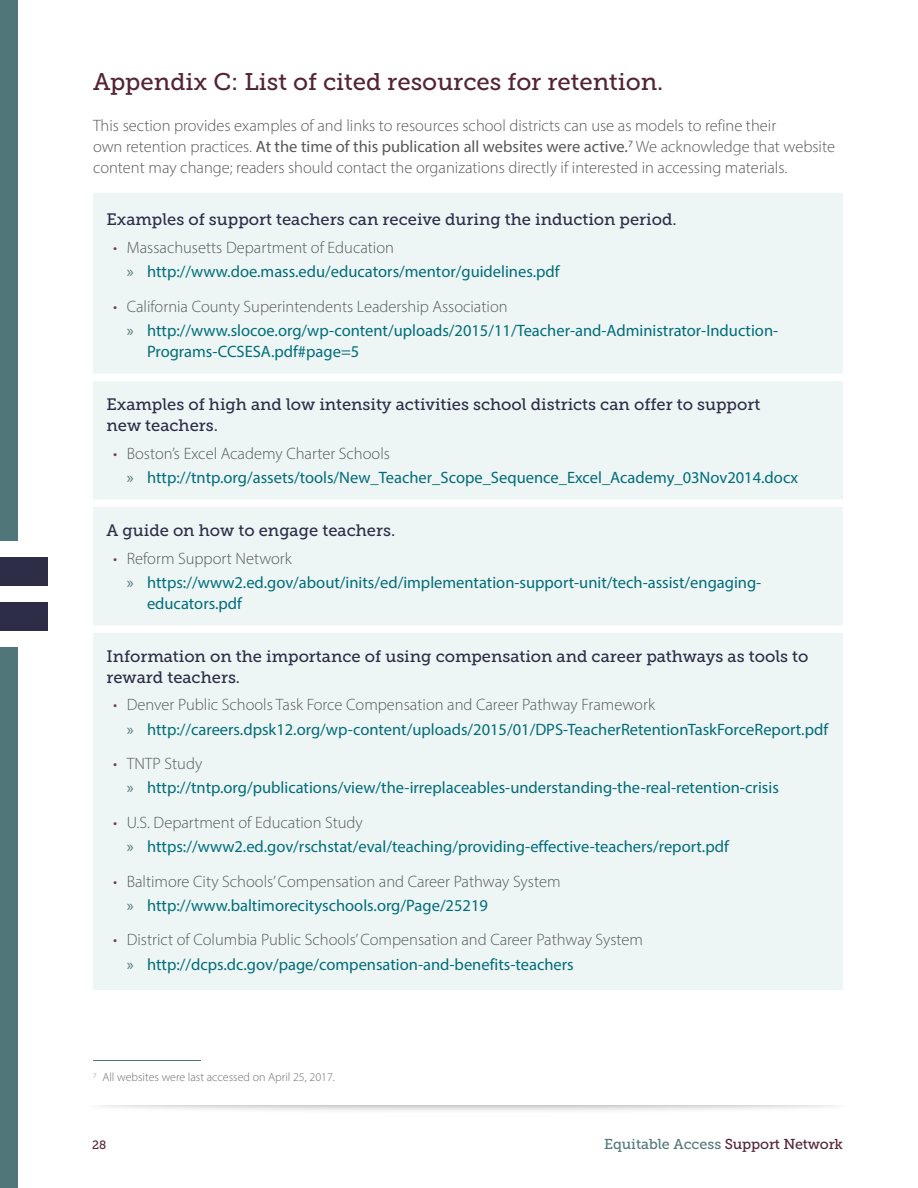
<style>
.page{position:relative;width:918px;height:1188px;background:#fff}
.page>*{position:absolute;margin:0;border:0;box-sizing:border-box;transform-origin:0 0}
.title_level_2{font:24px "Museo Slab 500";color:#542336}
.t1{font:16.5px/21px "Myriad Pro";color:#006d7a}
.title_level_2-2{font:300 16.5px/21px "Myriad Pro";color:#57585a}
.title_level_2-3{font:16.5px/21px "Museo Slab 500";color:#2d2d48}
.t2{font:14.25px "Museo Slab 500";letter-spacing:-.01em;color:#53777a}
.t3{font:300 12px "Myriad Pro";color:#6c6d70}
.t4{font:12px "Museo Slab 500";color:#542336}
.s1{font-weight:400}
.s2{color:#6c434e}
.s3{color:#507679}
.s4{color:#532337}
</style>
<div class="page">
<div style="left:0;top:0;width:18px;height:541px;background:#507679"></div>
<div style="left:0;top:557px;width:48px;height:29px;background:#2d2d48"></div>
<div style="left:0;top:602px;width:48px;height:29px;background:#2d2d48"></div>
<div style="left:0;top:647px;width:18px;height:541px;background:#507679"></div>
<div style="left:84px;top:1088px;width:767px;height:26px;background:#808083;opacity:.75"></div>
<div style="left:54px;top:1082px;width:827px;height:24px;background:#fff"></div>
<div style="left:93px;top:193px;width:750px;height:797px;background:#eef5f5"></div>
<div style="left:93px;top:374px;width:750px;height:7px;background:#fff"></div>
<div style="left:93px;top:499px;width:750px;height:8px;background:#fff"></div>
<div style="left:93px;top:625px;width:750px;height:8px;background:#fff"></div>
<hr style="left:93px;top:1060px;width:108px;height:1px;background:#507679">
<p class="title_level_2" style="left:93px;top:68px;width:572px">Appendix C: List of cited resources for retention.</p>
<p class="title_level_2-2" style="left:93px;top:115px;width:744px">This section provides examples of and links to resources school districts can use as models to refine their<br>own retention practices. <span class="s1">At the time of this publication all websites were active.</span><sup>7</sup> We acknowledge that website content may change; readers should contact the organizations directly if interested in accessing materials.</p>
<p class="title_level_2-3" style="left:106px;top:209px;width:572px">Examples of support teachers can receive during the induction period.</p>
<p class="title_level_2-2" style="left:113px;top:237px;width:282px"><span class="s2">•</span> Massachusetts Department of Education</p>
<p class="t1" style="left:127px;top:261px;width:434px"><span class="s3">»</span> http://www.doe.mass.edu/educators/mentor/guidelines.pdf</p>
<p class="title_level_2-2" style="left:113px;top:296px;width:396px"><span class="s2">•</span> California County Superintendents Leadership Association</p>
<p class="t1" style="left:147px;top:320px;width:633px;text-indent:-20px"><span class="s3">»</span> http://www.slocoe.org/wp-content/uploads/2015/11/Teacher-and-Administrator-Induction-<br>Programs-CCSESA.pdf#page=5</p>
<p class="title_level_2-3" style="left:106px;top:394px;width:655px">Examples of high and low intensity activities school districts can offer to support new teachers.</p>
<p class="title_level_2-2" style="left:113px;top:443px;width:278px"><span class="s2">•</span> Boston’s Excel Academy Charter Schools</p>
<p class="t1" style="left:127px;top:467px;width:673px"><span class="s3">»</span> http://tntp.org/assets/tools/New_Teacher_Scope_Sequence_Excel_Academy_03Nov2014.docx</p>
<p class="title_level_2-3" style="left:106px;top:520px;width:290px">A guide on how to engage teachers.</p>
<p class="title_level_2-2" style="left:113px;top:547px;width:180px"><span class="s2">•</span> Reform Support Network</p>
<p class="t1" style="left:147px;top:572px;width:616px;text-indent:-20px"><span class="s3">»</span> https://www2.ed.gov/about/inits/ed/implementation-support-unit/tech-assist/engaging&shy;educators.pdf</p>
<p class="title_level_2-3" style="left:106px;top:646px;width:704px">Information on the importance of using compensation and career pathways as tools to reward teachers.</p>
<p class="title_level_2-2" style="left:113px;top:694px;width:543px"><span class="s2">•</span> Denver Public Schools Task Force Compensation and Career Pathway Framework</p>
<p class="t1" style="left:127px;top:718px;width:703px"><span class="s3">»</span> http://careers.dpsk12.org/wp-content/uploads/2015/01/DPS-TeacherRetentionTaskForceReport.pdf</p>
<p class="title_level_2-2" style="left:113px;top:753px;width:91px"><span class="s2">•</span> TNTP Study</p>
<p class="t1" style="left:127px;top:777px;width:654px"><span class="s3">»</span> http://tntp.org/publications/view/the-irreplaceables-understanding-the-real-retention-crisis</p>
<p class="title_level_2-2" style="left:113px;top:812px;width:251px"><span class="s2">•</span> U.S. Department of Education Study</p>
<p class="t1" style="left:127px;top:836px;width:604px"><span class="s3">»</span> https://www2.ed.gov/rschstat/eval/teaching/providing-effective-teachers/report.pdf</p>
<p class="title_level_2-2" style="left:113px;top:871px;width:449px"><span class="s2">•</span> Baltimore City Schools’ Compensation and Career Pathway System</p>
<p class="t1" style="left:127px;top:895px;width:363px"><span class="s3">»</span> http://www.baltimorecityschools.org/Page/25219</p>
<p class="title_level_2-2" style="left:113px;top:929px;width:531px"><span class="s2">•</span> District of Columbia Public Schools’ Compensation and Career Pathway System</p>
<p class="t1" style="left:127px;top:953px;width:449px"><span class="s3">»</span> http://dcps.dc.gov/page/compensation-and-benefits-teachers</p>
<p class="t3" style="left:93px;top:1070px;width:244px"><sup>7</sup> All websites were last accessed on April 25, 2017.</p>
<p class="t4" style="left:92px;top:1138px;width:16px">28</p>
<p class="t2" style="left:604px;top:1136px;width:241px">Equitable Access <span class="s4">Support Network</span></p>
</div>
